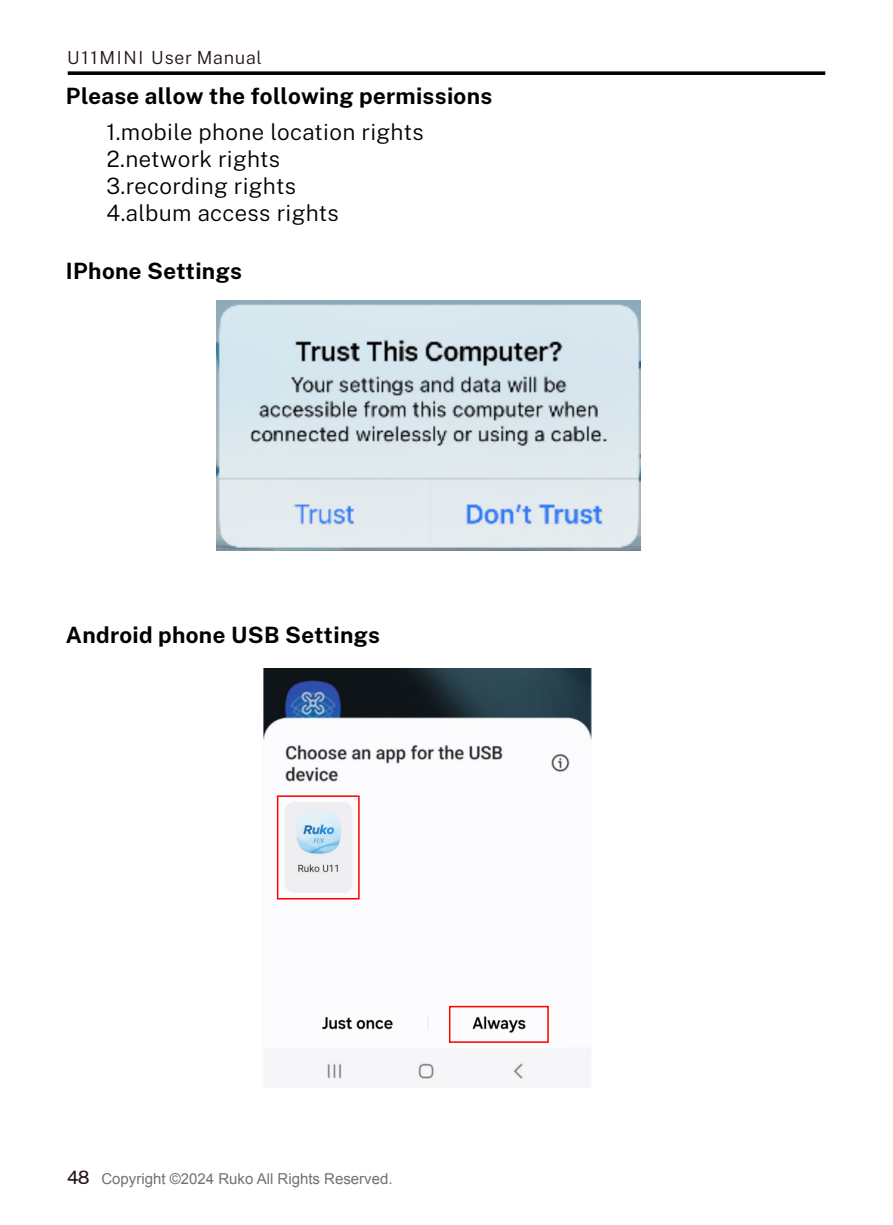
<style>
.page{position:relative;width:893px;height:1225px;background:#fff}
.page>*{position:absolute;margin:0;border:0;box-sizing:border-box;transform-origin:0 0}
.t1{font:300 22.5px/27px "Public Sans";letter-spacing:.015em;color:#000}
.t2{font:700 22.5px "Public Sans";letter-spacing:.015em;color:#000}
.t3{font:300 18px "Public Sans";letter-spacing:.04em;color:#231815}
.t4{font:15px "Arial";color:#717171}
.s1{font-family:"Public Sans";font-weight:500;font-size:18.3px;color:#231815}
</style>
<div class="page">
<svg style="left:68px;top:71px;width:757px;height:4px;background:#1c1919"></svg>
<img style="left:216px;top:300px;width:424px;height:250px">
<img style="left:263px;top:668px;width:329px;height:413px">
<div style="left:270px;top:903px;width:298px;height:144px;background:#fcfcfe"></div>
<div style="left:278px;top:800px;width:295px;height:97px;background:#fcfcfe"></div>
<img style="left:278px;top:798px;width:80px;height:103px">
<img style="left:322px;top:1005px;width:227px;height:37px">
<div style="left:277px;top:795px;width:83px;height:104px;border:2px solid #f00"></div>
<div style="left:449px;top:1006px;width:100px;height:37px;border:2px solid #f00"></div>
<p class="t3" style="left:67px;top:44px;width:196px">U11MINI User Manual</p>
<p class="t2" style="left:66px;top:78px;width:428px">Please allow the following permissions</p>
<p class="t1" style="left:107px;top:117px;width:319px">1.mobile phone location rights<br>2.network rights<br>3.recording rights<br>4.album access rights</p>
<p class="t2" style="left:66px;top:253px;width:178px">IPhone Settings</p>
<p class="t2" style="left:66px;top:617px;width:316px">Android phone USB Settings</p>
<p class="t4" style="left:67px;top:1168px;width:327px"><span class="s1">48</span> Copyright ©2024 Ruko All Rights Reserved.</p>
</div>
